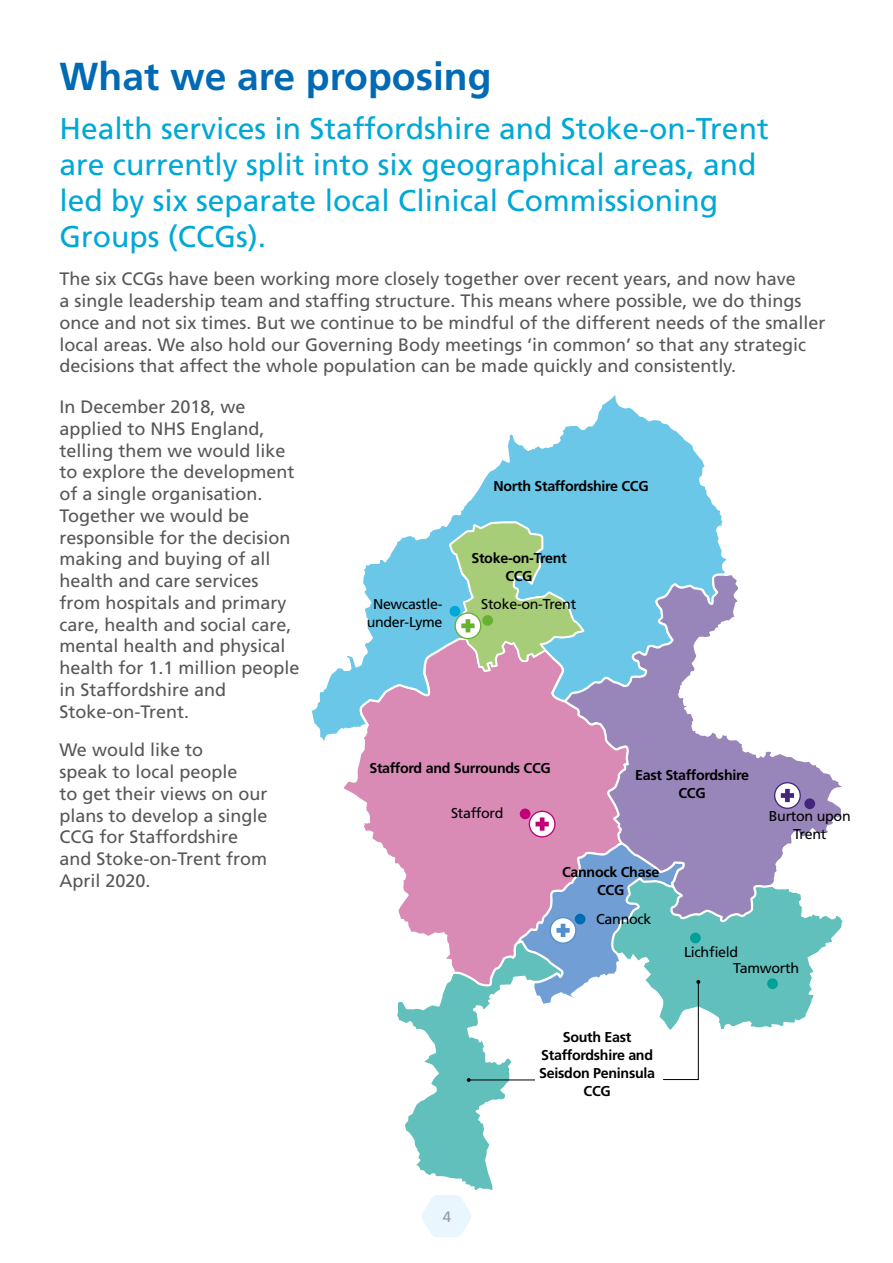
<style>
.page{position:relative;width:893px;height:1263px;background:#fff}
.page>*{position:absolute;margin:0;border:0;box-sizing:border-box;transform-origin:0 0}
.t1{font:700 39px "Frutiger LT Std";color:#006ab4}
.t2{font:30px/36px "Frutiger LT Std";color:#00a8d7}
.t3{font:18px/21.8px "Frutiger LT Std";color:#575756}
.t4{font:15px "Frutiger LT";color:#9c9a9a}
.t5{font:700 14.25px/18px "Frutiger LT Std";letter-spacing:-.02em;color:#000;text-align:center}
.t6{font:14.25px/18px "Frutiger LT Std";letter-spacing:-.02em;color:#000;text-align:center}
</style>
<div class="page">
<svg style="left:343px;top:745px;width:220px;height:113px"></svg>
<svg style="left:312px;top:395px;width:411px;height:350px"></svg>
<svg style="left:563px;top:548px;width:279px;height:295px"></svg>
<div style="left:520px;top:808px;width:10px;height:11px;background:#bf0078;border-radius:50%"></div>
<div style="left:804px;top:798px;width:11px;height:11px;background:#44257d;border-radius:50%"></div>
<svg style="left:529px;top:811px;width:26px;height:26px"></svg>
<div style="left:529px;top:811px;width:27px;height:26px;border:1px solid #bf0078;border-radius:50%"></div>
<svg style="left:536px;top:817px;width:13px;height:14px"></svg>
<svg style="left:448px;top:521px;width:137px;height:155px"></svg>
<svg style="left:775px;top:783px;width:25px;height:25px"></svg>
<div style="left:774px;top:782px;width:27px;height:27px;border:1px solid #44257d;border-radius:50%"></div>
<svg style="left:781px;top:789px;width:13px;height:13px"></svg>
<svg style="left:395px;top:843px;width:448px;height:394px"></svg>
<h1 class="t1" style="left:60px;top:53px;width:434px">What we are proposing</h1>
<h2 class="t2" style="left:60px;top:110px;width:711px">Health services in Staffordshire and Stoke-on-Trent are currently split into six geographical areas, and led by six separate local Clinical Commissioning Groups (CCGs).</h2>
<p class="t3" style="left:60px;top:268px;width:767px">The six CCGs have been working more closely together over recent years, and now have<br>a single leadership team and staffing structure. This means where possible, we do things once and not six times. But we continue to be mindful of the different needs of the smaller local areas. We also hold our Governing Body meetings ‘in common’ so that any strategic decisions that affect the whole population can be made quickly and consistently.</p>
<p class="t3" style="left:60px;top:396px;width:242px">In December 2018, we applied to NHS England, telling them we would like to explore the development of a single organisation.<br>Together we would be responsible for the decision making and buying of all health and care services from hospitals and primary care, health and social care, mental health and physical health for 1.1 million people in Staffordshire and<br>Stoke-on-Trent.</p>
<p class="t3" style="left:60px;top:739px;width:210px">We would like to<br>speak to local people<br>to get their views on our plans to develop a single<br>CCG for Staffordshire and Stoke-on-Trent from<br>April 2020.</p>
<p class="t5" style="left:493px;top:477px;width:157px">North Staffordshire CCG</p>
<p class="t5" style="left:471px;top:549px;width:97px">Stoke-on-Trent<br>CCG</p>
<p class="t6" style="left:367px;top:595px;width:77px">Newcastle&shy;under-Lyme</p>
<p class="t6" style="left:481px;top:595px;width:97px">Stoke-on-Trent</p>
<p class="t5" style="left:369px;top:759px;width:183px">Stafford and Surrounds CCG</p>
<p class="t5" style="left:635px;top:766px;width:115px">East Staffordshire<br>CCG</p>
<p class="t6" style="left:451px;top:804px;width:54px">Stafford</p>
<p class="t6" style="left:769px;top:807px;width:83px">Burton upon<br>Trent</p>
<p class="t5" style="left:562px;top:863px;width:99px">Cannock Chase<br>CCG</p>
<p class="t4" style="left:443px;top:1208px;width:10px">4</p>
<p class="t6" style="left:596px;top:910px;width:57px">Cannock</p>
<p class="t5" style="left:539px;top:1028px;width:117px">South East<br>Staffordshire and<br>Seisdon Peninsula<br>CCG</p>
<p class="t6" style="left:684px;top:943px;width:56px">Lichfield</p>
<p class="t6" style="left:733px;top:959px;width:67px">Tamworth</p>
</div>
